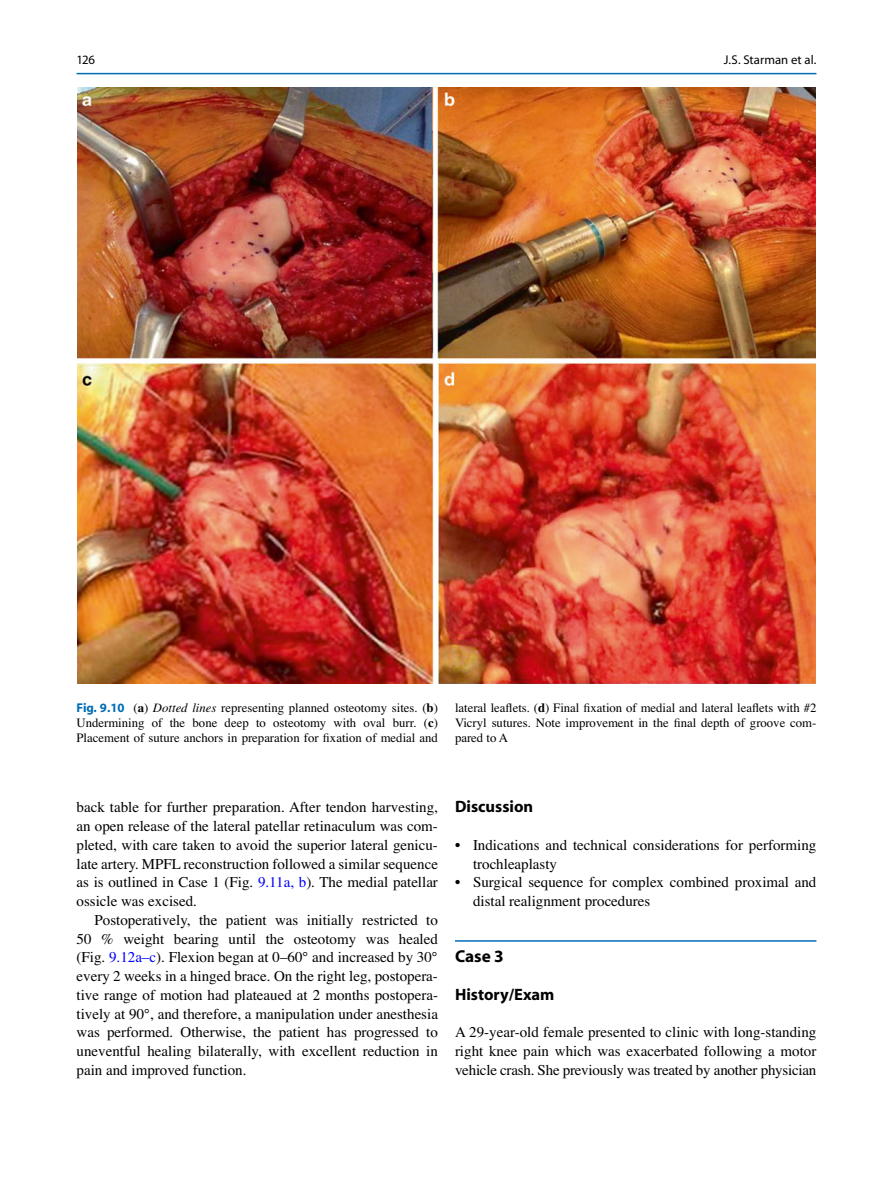
<style>
.page{position:relative;width:893px;height:1187px;background:#fff}
.page>*{position:absolute;margin:0;border:0;box-sizing:border-box;transform-origin:0 0}
.t1{font:700 17.25px "Ksfgss Myriad";color:#000}
.t2{font:700 16.5px "Ksfgss Myriad";color:#000}
.t3{font:15px/18.8px "Mtmxkw Times";color:#000;text-align:justify}
.t4{font:12.75px/15px "Mtmxkw Times";color:#000;text-align:justify}
.t5{font:12.75px "Ssfvkn Myriad";letter-spacing:.005em;color:#000}
.s1{font-family:"Ksfgss Myriad";font-weight:700;color:#006db6}
.s2{font-family:"Ywlssn Times";font-weight:700}
.s3{font-family:"Rjsghm Times";font-style:italic}
.s4{color:#0000fa}
</style>
<div class="page">
<hr style="left:455px;top:940px;width:361px;height:1px;background:#006db6">
<img style="left:77px;top:88px;width:738px;height:595px">
<hr style="left:77px;top:73px;width:739px;height:1px;background:#006db6">
<p class="t5" style="left:77px;top:55px;width:20px">126</p>
<p class="t5" style="left:724px;top:55px;width:94px">J.S. Starman et al.</p>
<p class="t4" style="left:77px;top:701px;width:363px"><span class="s1">Fig. 9.10</span> ( <span class="s2">a</span> ) <span class="s3">Dotted lines</span> representing planned osteotomy sites. ( <span class="s2">b</span> )<br>Undermining of the bone deep to osteotomy with oval burr. ( <span class="s2">c</span> )<br>Placement of suture anchors in preparation for fixation of medial and</p>
<p class="t4" style="left:455px;top:701px;width:363px">lateral leaflets. ( <span class="s2">d</span> ) Final fixation of medial and lateral leaflets with #2<br>Vicryl sutures. Note improvement in the final depth of groove com&shy;pared to A</p>
<p class="t3" style="left:77px;top:799px;width:363px">back table for further preparation. After tendon harvesting, an open release of the lateral patellar retinaculum was com&shy;pleted, with care taken to avoid the superior lateral genicu&shy;late artery. MPFL reconstruction followed a similar sequence as is outlined in Case 1 (Fig. <span class="s4">9.11a, b</span> ). The medial patellar ossicle was excised.</p>
<p class="t3" style="left:77px;top:911px;width:363px;text-indent:18px">Postoperatively, the patient was initially restricted to 50 % weight bearing until the osteotomy was healed (Fig. <span class="s4">9.12a–c</span> ). Flexion began at 0–60° and increased by 30° every 2 weeks in a hinged brace. On the right leg, postopera&shy;tive range of motion had plateaued at 2 months postopera&shy;tively at 90°, and therefore, a manipulation under anesthesia was performed. Otherwise, the patient has progressed to uneventful healing bilaterally, with excellent reduction in pain and improved function.</p>
<p class="t2" style="left:455px;top:800px;width:80px">Discussion</p>
<p class="t3" style="left:473px;top:836px;width:345px;text-indent:-18px">• Indications and technical considerations for performing trochleaplasty</p>
<p class="t3" style="left:473px;top:874px;width:345px;text-indent:-18px">• Surgical sequence for complex combined proximal and distal realignment procedures</p>
<p class="t1" style="left:455px;top:950px;width:50px">Case 3</p>
<p class="t2" style="left:455px;top:988px;width:101px">History/Exam</p>
<p class="t3" style="left:455px;top:1024px;width:363px">A 29-year-old female presented to clinic with long-standing right knee pain which was exacerbated following a motor vehicle crash. She previously was treated by another physician</p>
</div>
